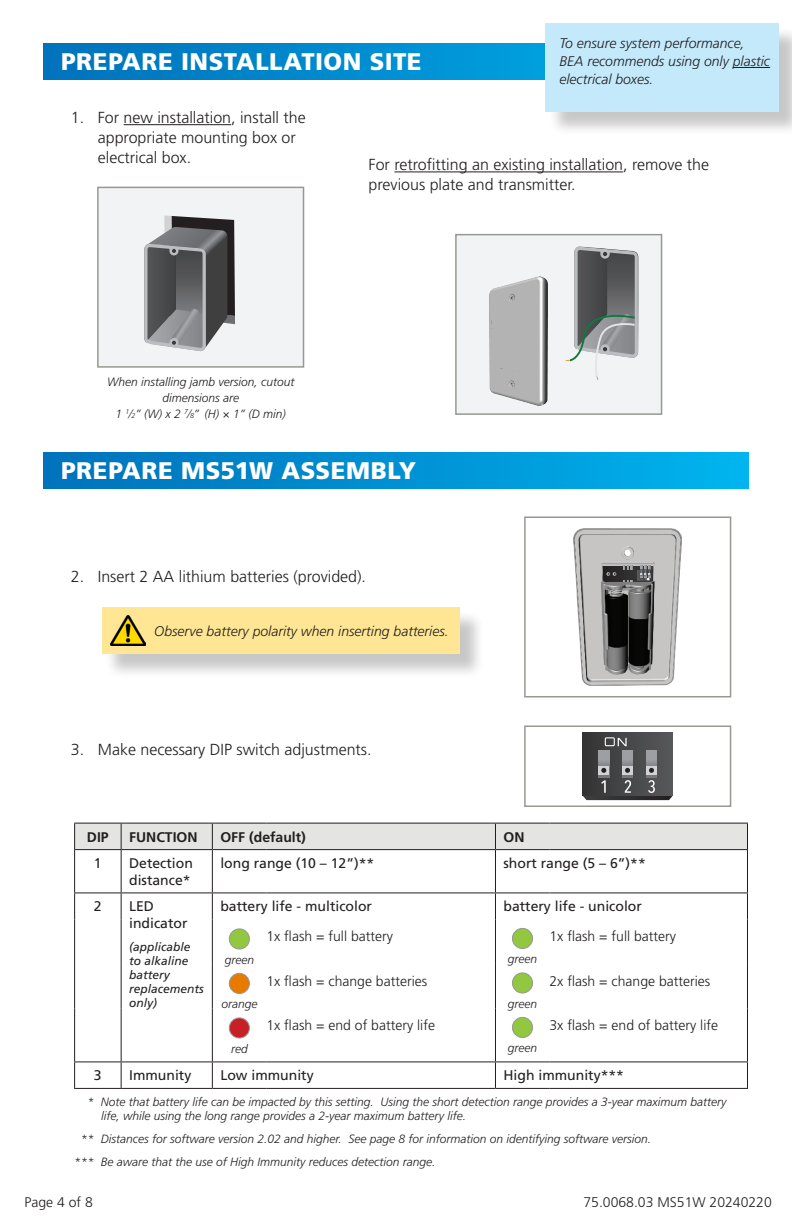
<style>
.page{position:relative;width:792px;height:1224px;background:#fff}
.page>*{position:absolute;margin:0;border:0;box-sizing:border-box;transform-origin:0 0}
.t1{font:900 24px "Frutiger LT Std";letter-spacing:.02em;color:#fff}
.t2{font:300 16px/20px "Frutiger LT Std";color:#231f20}
.t3{font:300 14px "Frutiger LT Std";color:#231f20}
.t4{font:14px/16.8px "Frutiger LT Std";color:#231f20}
.t5{font:italic 300 14px/18px "Frutiger LT Std";color:#231f20}
.t6{font:700 14px "Frutiger LT Std";color:#231f20}
.t7{font:italic 300 12px/16px "Frutiger LT Std";color:#231f20;text-align:center}
.t8{font:italic 12px/14px "Frutiger LT Std";color:#231f20}
.s1{font-size:7px}
</style>
<div class="page">
<svg style="left:43px;top:43px;width:503px;height:36px;background:#0087cc"></svg>
<div style="left:43px;top:452px;width:706px;height:36px;background:linear-gradient(to right,#0070ba,#00b3ee)"></div>
<div style="left:98px;top:187px;width:206px;height:180px;background:#f2f3f4"></div>
<svg style="left:144px;top:216px;width:91px;height:135px;background:#727374"></svg>
<div style="left:97px;top:187px;width:207px;height:181px;border:2px solid #969991"></div>
<div style="left:456px;top:235px;width:206px;height:179px;background:#f2f3f4"></div>
<img style="left:490px;top:277px;width:58px;height:129px">
<div style="left:491px;top:308px;width:47px;height:64px;background:#b3b3b3"></div>
<svg style="left:566px;top:246px;width:73px;height:134px"></svg>
<div style="left:455px;top:234px;width:207px;height:181px;border:2px solid #969991"></div>
<img style="left:574px;top:529px;width:108px;height:156px">
<svg style="left:603px;top:566px;width:50px;height:16px"></svg>
<div style="left:524px;top:516px;width:207px;height:181px;border:2px solid #969991"></div>
<svg style="left:583px;top:732px;width:90px;height:68px;background:#575759"></svg>
<div style="left:524px;top:725px;width:207px;height:82px;border:2px solid #969991"></div>
<div style="left:105px;top:610px;width:380px;height:69px;background:#231f20;opacity:.25"></div>
<div style="left:102px;top:607px;width:358px;height:47px;background:#ffe694"></div>
<img style="left:111px;top:615px;width:34px;height:31px">
<div style="left:548px;top:26px;width:244px;height:110px;background:#231f20;opacity:.25"></div>
<div style="left:546px;top:23px;width:233px;height:88px;background:#c3e9fa"></div>
<hr style="left:124px;top:124px;width:107px;height:1px;background:#231f20">
<hr style="left:394px;top:172px;width:229px;height:1px;background:#231f20">
<hr style="left:733px;top:67px;width:37px;height:1px;background:#231f20">
<div style="left:74px;top:823px;width:674px;height:26px;background:#e4e5e3"></div>
<hr style="left:74px;top:849px;width:47px;height:1px;background:#231f20">
<hr style="left:74px;top:850px;width:1px;height:42px;background:#231f20">
<hr style="left:121px;top:849px;width:91px;height:1px;background:#231f20">
<hr style="left:121px;top:850px;width:1px;height:42px;background:#231f20">
<hr style="left:212px;top:849px;width:54px;height:1px;background:#231f20">
<hr style="left:212px;top:850px;width:1px;height:42px;background:#231f20">
<hr style="left:266px;top:849px;width:229px;height:1px;background:#231f20">
<hr style="left:495px;top:849px;width:54px;height:1px;background:#231f20">
<hr style="left:495px;top:850px;width:1px;height:42px;background:#231f20">
<hr style="left:549px;top:849px;width:199px;height:1px;background:#231f20">
<hr style="left:747px;top:850px;width:1px;height:42px;background:#231f20">
<hr style="left:74px;top:892px;width:47px;height:1px;background:#231f20">
<svg style="left:74px;top:893px;width:1px;height:26px"></svg>
<hr style="left:121px;top:892px;width:91px;height:1px;background:#231f20">
<svg style="left:121px;top:893px;width:1px;height:26px"></svg>
<hr style="left:212px;top:892px;width:54px;height:1px;background:#231f20">
<svg style="left:212px;top:893px;width:1px;height:26px"></svg>
<hr style="left:266px;top:892px;width:229px;height:1px;background:#231f20">
<hr style="left:495px;top:892px;width:54px;height:1px;background:#231f20">
<svg style="left:495px;top:893px;width:1px;height:26px"></svg>
<hr style="left:549px;top:892px;width:199px;height:1px;background:#231f20">
<svg style="left:747px;top:893px;width:1px;height:26px"></svg>
<hr style="left:74px;top:919px;width:1px;height:45px;background:#231f20">
<hr style="left:121px;top:919px;width:1px;height:45px;background:#231f20">
<hr style="left:212px;top:919px;width:1px;height:45px;background:#231f20">
<hr style="left:495px;top:919px;width:1px;height:45px;background:#231f20">
<hr style="left:74px;top:964px;width:1px;height:44px;background:#231f20">
<hr style="left:121px;top:964px;width:1px;height:44px;background:#231f20">
<hr style="left:212px;top:964px;width:1px;height:44px;background:#231f20">
<hr style="left:495px;top:964px;width:1px;height:44px;background:#231f20">
<hr style="left:74px;top:1008px;width:1px;height:53px;background:#231f20">
<hr style="left:121px;top:1008px;width:1px;height:53px;background:#231f20">
<hr style="left:212px;top:1008px;width:1px;height:53px;background:#231f20">
<hr style="left:495px;top:1008px;width:1px;height:53px;background:#231f20">
<hr style="left:74px;top:1061px;width:47px;height:1px;background:#231f20">
<svg style="left:74px;top:1062px;width:1px;height:26px"></svg>
<hr style="left:121px;top:1061px;width:91px;height:1px;background:#231f20">
<svg style="left:121px;top:1062px;width:1px;height:26px"></svg>
<hr style="left:212px;top:1061px;width:54px;height:1px;background:#231f20">
<svg style="left:212px;top:1062px;width:1px;height:26px"></svg>
<hr style="left:266px;top:1061px;width:229px;height:1px;background:#231f20">
<hr style="left:495px;top:1061px;width:54px;height:1px;background:#231f20">
<svg style="left:495px;top:1062px;width:1px;height:26px"></svg>
<hr style="left:549px;top:1061px;width:199px;height:1px;background:#231f20">
<svg style="left:747px;top:1062px;width:1px;height:26px"></svg>
<hr style="left:74px;top:1088px;width:47px;height:1px;background:#231f20">
<hr style="left:121px;top:1088px;width:91px;height:1px;background:#231f20">
<hr style="left:212px;top:1088px;width:54px;height:1px;background:#231f20">
<hr style="left:266px;top:1088px;width:229px;height:1px;background:#231f20">
<hr style="left:495px;top:1088px;width:54px;height:1px;background:#231f20">
<hr style="left:549px;top:1088px;width:199px;height:1px;background:#231f20">
<hr style="left:747px;top:919px;width:1px;height:45px;background:#231f20">
<hr style="left:747px;top:964px;width:1px;height:44px;background:#231f20">
<hr style="left:747px;top:1008px;width:1px;height:53px;background:#231f20">
<div style="left:229px;top:929px;width:20px;height:20px;background:#91c83f;border-radius:50%"></div>
<div style="left:229px;top:928px;width:21px;height:22px;border:1px solid #969991;border-radius:50%"></div>
<div style="left:512px;top:928px;width:21px;height:21px;background:#91c83f;border-radius:50%"></div>
<div style="left:512px;top:928px;width:21px;height:21px;border:1px solid #969991;border-radius:50%"></div>
<div style="left:229px;top:973px;width:20px;height:21px;background:#e87a00;border-radius:50%"></div>
<div style="left:229px;top:973px;width:21px;height:21px;border:1px solid #969991;border-radius:50%"></div>
<div style="left:512px;top:973px;width:21px;height:20px;background:#91c83f;border-radius:50%"></div>
<div style="left:512px;top:972px;width:21px;height:22px;border:1px solid #969991;border-radius:50%"></div>
<div style="left:229px;top:1018px;width:20px;height:20px;background:#c72026;border-radius:50%"></div>
<div style="left:229px;top:1017px;width:21px;height:22px;border:1px solid #969991;border-radius:50%"></div>
<div style="left:512px;top:1017px;width:21px;height:21px;background:#91c83f;border-radius:50%"></div>
<div style="left:512px;top:1017px;width:21px;height:21px;border:1px solid #969991;border-radius:50%"></div>
<p class="t1" style="left:61px;top:47px;width:362px">PREPARE INSTALLATION SITE</p>
<p class="t5" style="left:559px;top:34px;width:212px">To ensure system performance,<br>BEA recommends using only plastic electrical boxes.</p>
<p class="t2" style="left:98px;top:108px;width:210px;text-indent:-27px">1. For new installation, install the appropriate mounting box or electrical box.</p>
<p class="t2" style="left:369px;top:155px;width:342px">For retrofitting an existing installation, remove the previous plate and transmitter.</p>
<p class="t7" style="left:107px;top:374px;width:189px">When installing jamb version, cutout dimensions are</p>
<p class="t7" style="left:116px;top:406px;width:172px">1 <sup>1</sup>⁄<span class="s1">2</span>” (W) x 2 <sup>7</sup>⁄<span class="s1">8</span>” (H) × 1” (D min)</p>
<p class="t1" style="left:61px;top:457px;width:357px">PREPARE MS51W ASSEMBLY</p>
<p class="t2" style="left:71px;top:567px;width:297px">2. Insert 2 AA lithium batteries (provided).</p>
<p class="t5" style="left:154px;top:622px;width:296px">Observe battery polarity when inserting batteries.</p>
<p class="t2" style="left:71px;top:740px;width:302px">3. Make necessary DIP switch adjustments.</p>
<p class="t6" style="left:87px;top:829px;width:23px">DIP</p>
<p class="t6" style="left:129px;top:829px;width:70px">FUNCTION</p>
<p class="t6" style="left:220px;top:829px;width:87px">OFF (default)</p>
<p class="t6" style="left:503px;top:829px;width:22px">ON</p>
<p class="t4" style="left:94px;top:855px;width:9px">1</p>
<p class="t4" style="left:129px;top:855px;width:65px">Detection distance*</p>
<p class="t4" style="left:220px;top:855px;width:156px">long range (10 – 12”)**</p>
<p class="t4" style="left:503px;top:855px;width:144px">short range (5 – 6”)**</p>
<p class="t4" style="left:94px;top:898px;width:9px">2</p>
<p class="t4" style="left:129px;top:898px;width:60px">LED indicator</p>
<p class="t8" style="left:129px;top:940px;width:76px">(applicable to alkaline battery replacements only)</p>
<p class="t4" style="left:220px;top:898px;width:153px">battery life - multicolor</p>
<p class="t4" style="left:503px;top:898px;width:140px">battery life - unicolor</p>
<p class="t3" style="left:266px;top:929px;width:128px">1x flash = full battery</p>
<p class="t3" style="left:549px;top:929px;width:128px">1x flash = full battery</p>
<p class="t7" style="left:508px;top:951px;width:31px">green</p>
<p class="t7" style="left:225px;top:952px;width:31px">green</p>
<p class="t3" style="left:266px;top:973px;width:162px">1x flash = change batteries</p>
<p class="t3" style="left:549px;top:973px;width:162px">2x flash = change batteries</p>
<p class="t7" style="left:508px;top:996px;width:31px">green</p>
<p class="t7" style="left:221px;top:996px;width:38px">orange</p>
<p class="t7" style="left:231px;top:1041px;width:18px">red</p>
<p class="t3" style="left:266px;top:1018px;width:170px">1x flash = end of battery life</p>
<p class="t7" style="left:508px;top:1040px;width:31px">green</p>
<p class="t3" style="left:549px;top:1018px;width:170px">3x flash = end of battery life</p>
<p class="t4" style="left:94px;top:1067px;width:9px">3</p>
<p class="t4" style="left:129px;top:1067px;width:64px">Immunity</p>
<p class="t4" style="left:220px;top:1067px;width:95px">Low immunity</p>
<p class="t4" style="left:503px;top:1067px;width:122px">High immunity***</p>
<p class="t7" style="left:101px;top:1095px;width:627px;line-height:14px;text-align:left;text-indent:-14px">* Note that battery life can be impacted by this setting. Using the short detection range provides a 3-year maximum battery life, while using the long range provides a 2-year maximum battery life.</p>
<p class="t7" style="left:81px;top:1131px;width:572px">** Distances for software version 2.02 and higher. See page 8 for information on identifying software version.</p>
<p class="t7" style="left:74px;top:1154px;width:363px">*** Be aware that the use of High Immunity reduces detection range.</p>
<p class="t3" style="left:24px;top:1194px;width:70px">Page 4 of 8</p>
<p class="t3" style="left:584px;top:1194px;width:190px">75.0068.03 MS51W 20240220</p>
</div>
